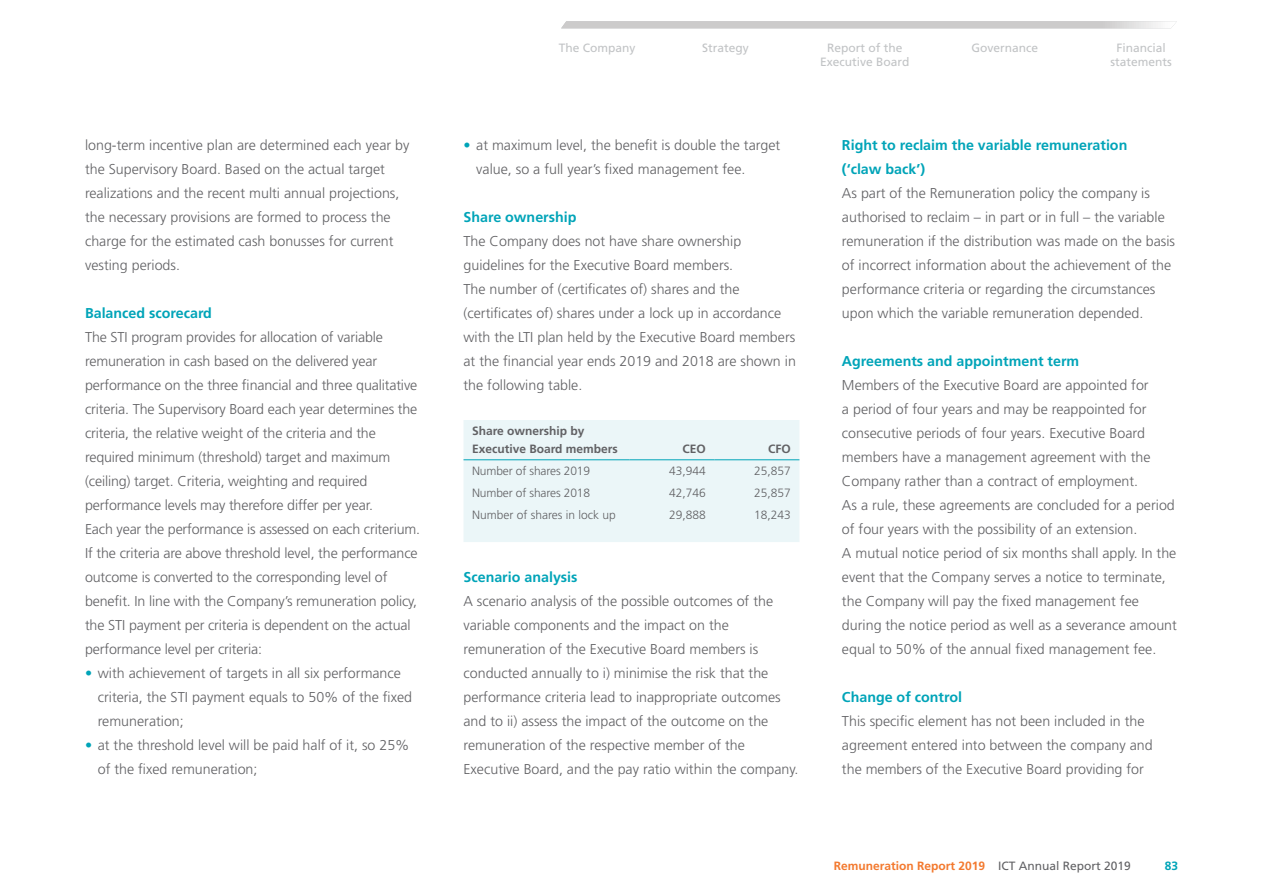
<style>
.page{position:relative;width:1263px;height:893px;background:#fff}
.page>*{position:absolute;margin:0;border:0;box-sizing:border-box;transform-origin:0 0}
.t1{font:300 14.25px/24px "Frutiger LT Std";color:#616164}
.t2{font:700 14.25px/24px "Frutiger LT Std";color:#00a4b8}
.t3{font:300 12px "Frutiger LT Std";color:#616164}
.t4{font:12px/14.4px "Frutiger LT Std";color:#c1c3c5;text-align:center}
.t5{font:700 12px/18px "Frutiger LT Std";color:#616164}
.t6{font:700 12px "Frutiger LT Std";color:#f3792e}
.t7{font:12px "Frutiger LT Std";color:#616164}
.t8{font:700 12px "Frutiger LT Std";color:#00a4b8}
.s1{font-weight:700;color:#00a4b8}
</style>
<div class="page">
<svg style="left:561px;top:21px;width:616px;height:7px"></svg>
<div style="left:463px;top:420px;width:336px;height:122px;background:#ebf6f8"></div>
<hr style="left:463px;top:459px;width:166px;height:1px;background:#00a4b8">
<hr style="left:629px;top:459px;width:85px;height:1px;background:#00a4b8">
<hr style="left:714px;top:459px;width:85px;height:1px;background:#00a4b8">
<p class="t1" style="left:85px;top:133px;width:326px">long-term incentive plan are determined each year by the Supervisory Board. Based on the actual target realizations and the recent multi annual projections, the necessary provisions are formed to process the charge for the estimated cash bonusses for current vesting periods.</p>
<p class="t2" style="left:85px;top:301px;width:128px">Balanced scorecard</p>
<p class="t1" style="left:85px;top:325px;width:336px">The STI program provides for allocation of variable remuneration in cash based on the delivered year performance on the three financial and three qualitative criteria. The Supervisory Board each year determines the criteria, the relative weight of the criteria and the required minimum (threshold) target and maximum (ceiling) target. Criteria, weighting and required performance levels may therefore differ per year.<br>Each year the performance is assessed on each criterium.<br>If the criteria are above threshold level, the performance outcome is converted to the corresponding level of benefit. In line with the Company’s remuneration policy, the STI payment per criteria is dependent on the actual performance level per criteria:</p>
<p class="t1" style="left:98px;top:661px;width:316px;text-indent:-13px"><span class="s1">•</span> with achievement of targets in all six performance criteria, the STI payment equals to 50% of the fixed remuneration;</p>
<p class="t1" style="left:98px;top:733px;width:313px;text-indent:-13px"><span class="s1">•</span> at the threshold level will be paid half of it, so 25% of the fixed remuneration;</p>
<p class="t4" style="left:820px;top:40px;width:91px">Report of the<br>Executive Board</p>
<p class="t4" style="left:559px;top:40px;width:78px">The Company</p>
<p class="t4" style="left:702px;top:40px;width:48px">Strategy</p>
<p class="t4" style="left:971px;top:40px;width:68px">Governance</p>
<p class="t4" style="left:1110px;top:40px;width:63px">Financial statements</p>
<p class="t1" style="left:476px;top:133px;width:306px;text-indent:-13px"><span class="s1">•</span> at maximum level, the benefit is double the target value, so a full year’s fixed management fee.</p>
<p class="t2" style="left:463px;top:205px;width:114px">Share ownership</p>
<p class="t1" style="left:463px;top:229px;width:334px">The Company does not have share ownership guidelines for the Executive Board members.<br>The number of (certificates of) shares and the (certificates of) shares under a lock up in accordance with the LTI plan held by the Executive Board members at the financial year ends 2019 and 2018 are shown in the following table.</p>
<p class="t5" style="left:472px;top:422px;width:147px">Share ownership by<br>Executive Board members</p>
<p class="t5" style="left:682px;top:440px;width:25px">CEO</p>
<p class="t5" style="left:768px;top:440px;width:24px">CFO</p>
<p class="t3" style="left:472px;top:464px;width:120px">Number of shares 2019</p>
<p class="t3" style="left:669px;top:464px;width:38px">43,944</p>
<p class="t3" style="left:754px;top:464px;width:38px">25,857</p>
<p class="t3" style="left:472px;top:486px;width:120px">Number of shares 2018</p>
<p class="t3" style="left:669px;top:486px;width:38px">42,746</p>
<p class="t3" style="left:754px;top:486px;width:38px">25,857</p>
<p class="t3" style="left:472px;top:508px;width:145px">Number of shares in lock up</p>
<p class="t3" style="left:669px;top:508px;width:38px">29,888</p>
<p class="t3" style="left:754px;top:508px;width:38px">18,243</p>
<p class="t2" style="left:463px;top:565px;width:116px">Scenario analysis</p>
<p class="t1" style="left:463px;top:589px;width:336px">A scenario analysis of the possible outcomes of the variable components and the impact on the remuneration of the Executive Board members is conducted annually to i) minimise the risk that the performance criteria lead to inappropriate outcomes and to ii) assess the impact of the outcome on the remuneration of the respective member of the Executive Board, and the pay ratio within the company.</p>
<p class="t2" style="left:842px;top:133px;width:287px">Right to reclaim the variable remuneration (‘claw back’)</p>
<p class="t1" style="left:842px;top:181px;width:335px">As part of the Remuneration policy the company is authorised to reclaim – in part or in full – the variable remuneration if the distribution was made on the basis of incorrect information about the achievement of the performance criteria or regarding the circumstances upon which the variable remuneration depended.</p>
<p class="t2" style="left:842px;top:349px;width:239px">Agreements and appointment term</p>
<p class="t1" style="left:842px;top:373px;width:336px">Members of the Executive Board are appointed for<br>a period of four years and may be reappointed for consecutive periods of four years. Executive Board members have a management agreement with the Company rather than a contract of employment.<br>As a rule, these agreements are concluded for a period of four years with the possibility of an extension.<br>A mutual notice period of six months shall apply. In the event that the Company serves a notice to terminate, the Company will pay the fixed management fee during the notice period as well as a severance amount equal to 50% of the annual fixed management fee.</p>
<p class="t2" style="left:842px;top:685px;width:122px">Change of control</p>
<p class="t1" style="left:842px;top:709px;width:312px">This specific element has not been included in the agreement entered into between the company and the members of the Executive Board providing for</p>
<p class="t6" style="left:834px;top:859px;width:153px">Remuneration Report 2019</p>
<p class="t7" style="left:998px;top:859px;width:134px">ICT Annual Report 2019</p>
<p class="t8" style="left:1165px;top:859px;width:15px">83</p>
</div>
